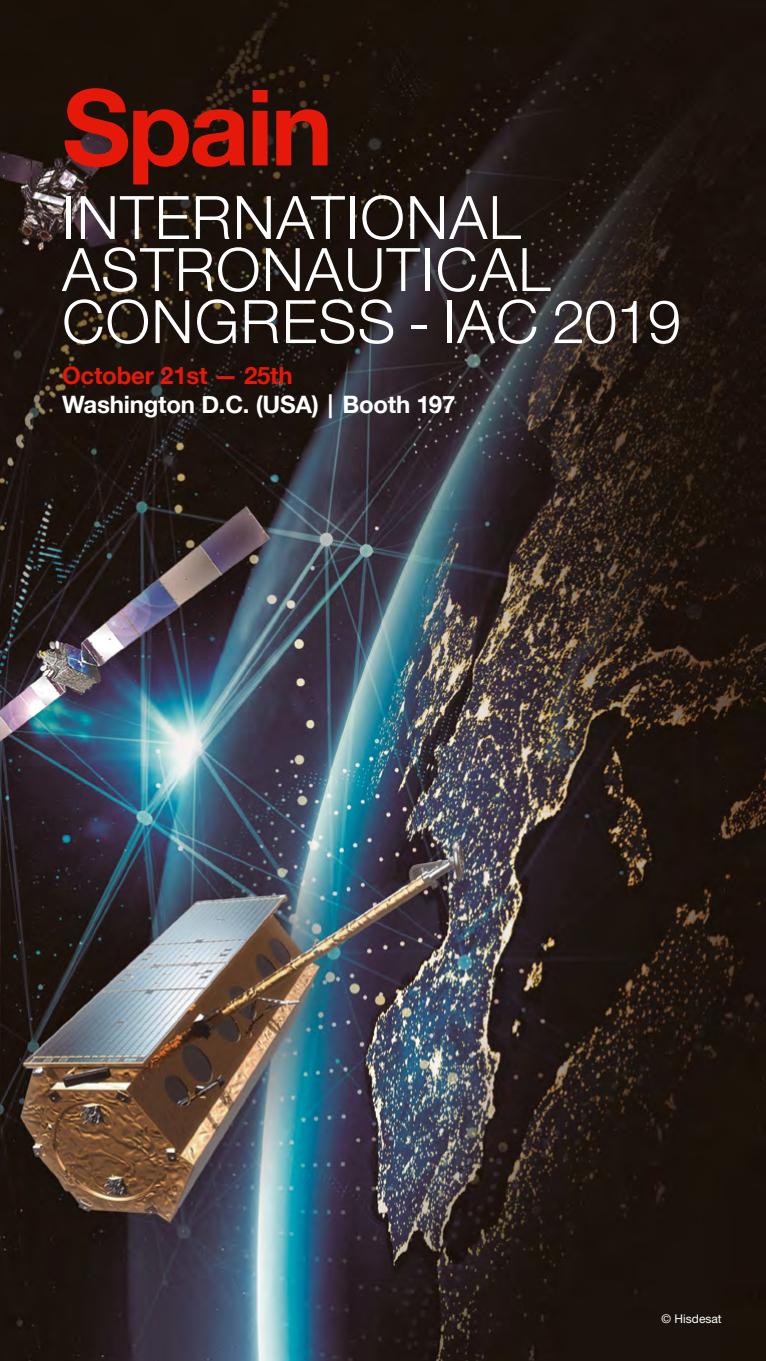
<style>
.page{position:relative;width:766px;height:1361px;background:#fff}
.page>*{position:absolute;margin:0;border:0;box-sizing:border-box;transform-origin:0 0}
.t1{font:700 105.6px "Helvetica Neue";letter-spacing:-.03em;color:#e4190a}
.t2{font:300 60px/52px "Helvetica Neue";letter-spacing:.02em;color:#fff}
.t3{font:700 24px "Helvetica Neue";letter-spacing:-.01em;color:#fff}
.t4{font:700 24px "Helvetica Neue";letter-spacing:-.01em;color:#e4190a}
.t5{font:12px "Helvetica Neue LT";color:#fff}
</style>
<div class="page">
<img style="left:0;top:0;width:765px;height:1361px">
<h1 class="t1" style="left:62px;top:45px;width:272px">Spain</h1>
<p class="t2" style="left:62px;top:190px;width:620px">INTERNATIONAL<br>ASTRONAUTICAL<br>CONGRESS - IAC 2019</p>
<p class="t4" style="left:62px;top:357px;width:232px">October 21st — 25th</p>
<p class="t3" style="left:62px;top:385px;width:395px">Washington D.C. (USA) | Booth 197</p>
<p class="t5" style="left:661px;top:1311px;width:62px">© Hisdesat</p>
</div>
